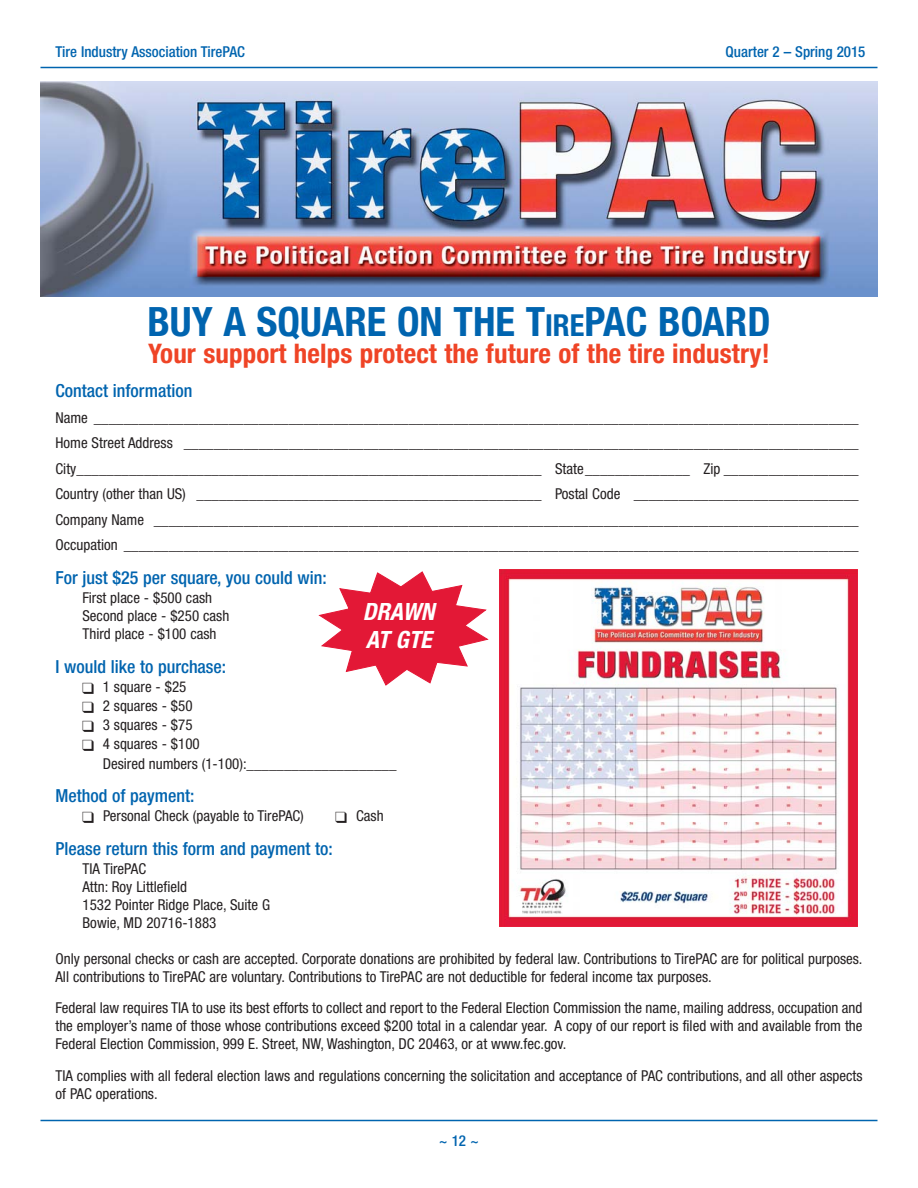
<style>
.page{position:relative;width:918px;height:1188px;background:#fff}
.page>*{position:absolute;margin:0;border:0;box-sizing:border-box;transform-origin:0 0}
.t1{font:700 condensed 40.5px "Helvetica Neue";color:#0064af}
.t2{font:700 condensed 27px "Helvetica Neue";letter-spacing:.005em;color:#ef4426}
.t3{font:italic 700 condensed 23.85px/28.5px "Helvetica Neue";color:#fff}
.t4{font:500 condensed 18px "Helvetica Neue";color:#0064af}
.t5{font:condensed 15px/18px "Helvetica Neue";color:#231f20}
.t6{font:500 condensed 15px "Helvetica Neue";color:#0064af}
.s1{font-size:30.3px}
</style>
<div class="page">
<img style="left:40px;top:81px;width:838px;height:216px">
<hr style="left:40px;top:1120px;width:838px;height:1px;background:#0064af">
<hr style="left:40px;top:67px;width:838px;height:1px;background:#0064af">
<img style="left:499px;top:569px;width:358px;height:358px">
<svg style="left:318px;top:571px;width:171px;height:115px"></svg>
<p class="t6" style="left:56px;top:46px;width:191px">Tire Industry Association TirePAC</p>
<p class="t6" style="left:726px;top:46px;width:141px">Quarter 2 – Spring 2015</p>
<h1 class="t1" style="left:147px;top:307px;width:625px">BUY A SQUARE ON THE T<span class="s1">IRE</span>PAC BOARD</h1>
<h2 class="t2" style="left:148px;top:344px;width:623px">Your support helps protect the future of the tire industry!</h2>
<p class="t4" style="left:56px;top:385px;width:138px">Contact information</p>
<p class="t5" style="left:56px;top:406px;width:805px;line-height:25.5px;text-align:justify">Name ______________________________________________________________________________________________________ Home Street Address __________________________________________________________________________________________ City______________________________________________________________ State______________ Zip __________________ Country (other than US) ______________________________________________ Postal Code ______________________________ Company Name ______________________________________________________________________________________________ Occupation __________________________________________________________________________________________________</p>
<p class="t4" style="left:56px;top:571px;width:273px">For just $25 per square, you could win:</p>
<p class="t5" style="left:82px;top:590px;width:148px">First place - $500 cash<br>Second place - $250 cash<br>Third place - $100 cash</p>
<p class="t4" style="left:56px;top:660px;width:172px">I would like to purchase:</p>
<p class="t5" style="left:82px;top:679px;width:105px">❑ 1 square - $25</p>
<p class="t5" style="left:82px;top:698px;width:112px">❑ 2 squares - $50</p>
<p class="t5" style="left:82px;top:717px;width:112px">❑ 3 squares - $75</p>
<p class="t5" style="left:103px;top:736px;width:295px;line-height:19px;text-indent:-20px">❑ 4 squares - $100<br>Desired numbers (1-100):____________________</p>
<p class="t4" style="left:56px;top:789px;width:141px">Method of payment:</p>
<p class="t5" style="left:82px;top:808px;width:223px">❑ Personal Check (payable to TirePAC)</p>
<p class="t5" style="left:336px;top:808px;width:50px">❑ Cash</p>
<p class="t4" style="left:56px;top:842px;width:279px">Please return this form and payment to:</p>
<p class="t5" style="left:82px;top:861px;width:189px">TIA TirePAC<br>Attn: Roy Littlefield<br>1532 Pointer Ridge Place, Suite G<br>Bowie, MD 20716-1883</p>
<p class="t5" style="left:56px;top:951px;width:809px">Only personal checks or cash are accepted. Corporate donations are prohibited by federal law. Contributions to TirePAC are for political purposes.<br>All contributions to TirePAC are voluntary. Contributions to TirePAC are not deductible for federal income tax purposes.</p>
<p class="t5" style="left:56px;top:1000px;width:809px;text-align:justify">Federal law requires TIA to use its best efforts to collect and report to the Federal Election Commission the name, mailing address, occupation and the employer’s name of those whose contributions exceed $200 total in a calendar year. A copy of our report is filed with and available from the Federal Election Commission, 999 E. Street, NW, Washington, DC 20463, or at www.fec.gov.</p>
<p class="t5" style="left:56px;top:1068px;width:809px">TIA complies with all federal election laws and regulations concerning the solicitation and acceptance of PAC contributions, and all other aspects of PAC operations.</p>
<h3 class="t3" style="left:363px;top:599px;width:78px">DRAWN<br>AT GTE</h3>
<p class="t6" style="left:439px;top:1135px;width:42px">~ 12 ~</p>
</div>
